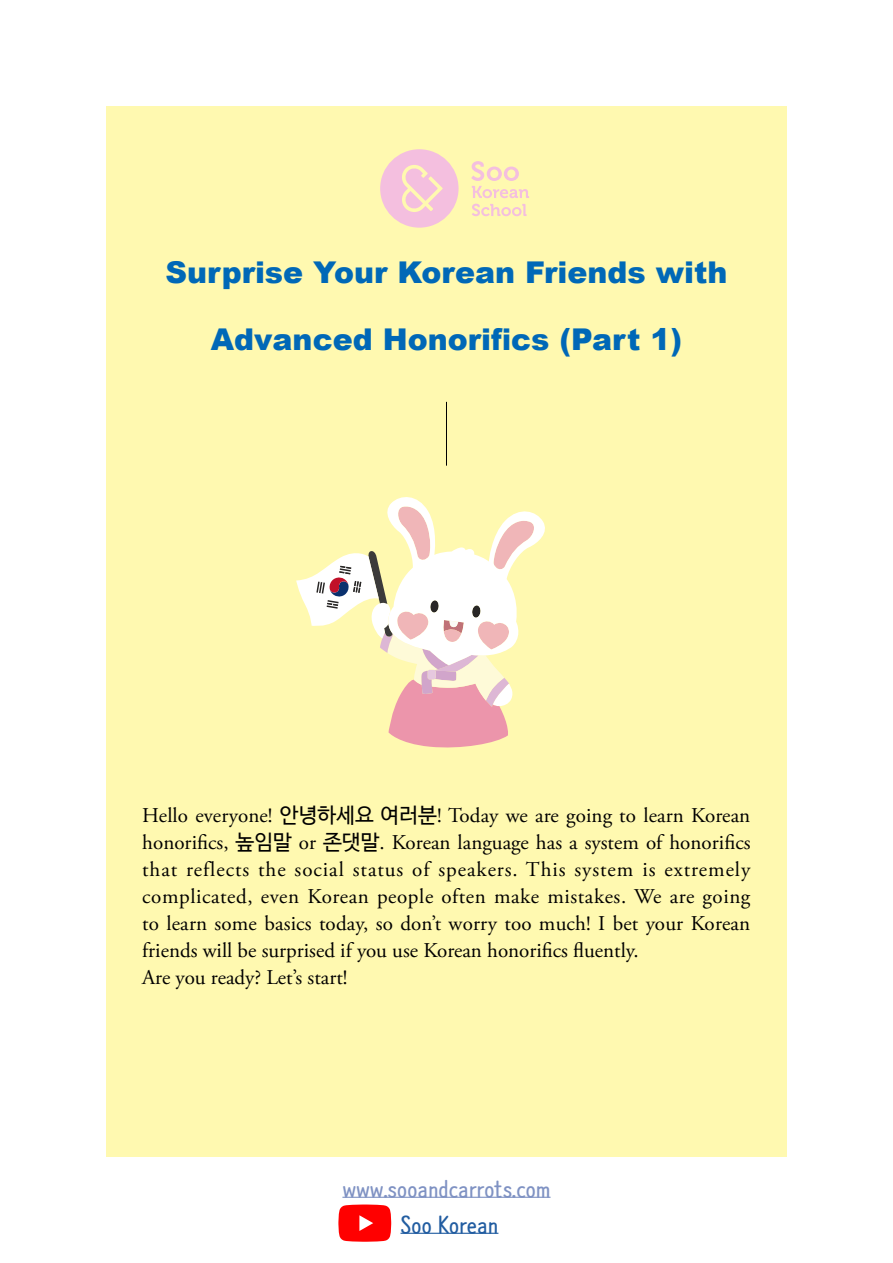
<style>
.page{position:relative;width:893px;height:1263px;background:#fff}
.page>*{position:absolute;margin:0;border:0;box-sizing:border-box;transform-origin:0 0}
.t1{font:900 30px "Arial";color:#0068b7}
.t2{font:700 22.5px "Nanum Barunpen";color:#7f92c3}
.t3{font:700 22.5px "Nanum Barunpen";color:#225da1}
.t4{font:21px/27px "Adobe Garamond Pro";letter-spacing:.01em;color:#000}
.s1{font-family:"Nanum Barun Gothic"}
</style>
<div class="page">
<div style="left:106px;top:106px;width:681px;height:1051px;background:#fff9b0"></div>
<svg style="left:296px;top:497px;width:249px;height:251px"></svg>
<hr style="left:446px;top:402px;width:1px;height:64px;background:#000">
<hr style="left:342px;top:1197px;width:209px;height:1px;background:#7f92c3">
<hr style="left:400px;top:1233px;width:98px;height:1px;background:#225da1">
<svg style="left:338px;top:1204px;width:53px;height:38px;background:#ff2323"></svg>
<svg style="left:380px;top:149px;width:79px;height:79px"></svg>
<svg style="left:471px;top:161px;width:58px;height:37px"></svg>
<svg style="left:472px;top:204px;width:55px;height:12px"></svg>
<h1 class="t1" style="left:165px;top:250px;width:564px">Surprise Your Korean Friends with</h1>
<h1 class="t1" style="left:211px;top:318px;width:473px">Advanced Honorifics (Part 1)</h1>
<p class="t4" style="left:142px;top:802px;width:610px">Hello everyone! <span class="s1">안녕하세요 여러분</span>! Today we are going to learn Korean honorifics, <span class="s1">높임말</span> or <span class="s1">존댓말</span>. Korean language has a system of honorifics that reflects the social status of speakers. This system is extremely complicated, even Korean people often make mistakes. We are going to learn some basics today, so don’t worry too much! I bet your Korean friends will be surprised if you use Korean honorifics fluently.<br>Are you ready? Let’s start!</p>
<p class="t2" style="left:342px;top:1174px;width:210px">www.sooandcarrots.com</p>
<p class="t3" style="left:400px;top:1210px;width:99px">Soo Korean</p>
</div>
